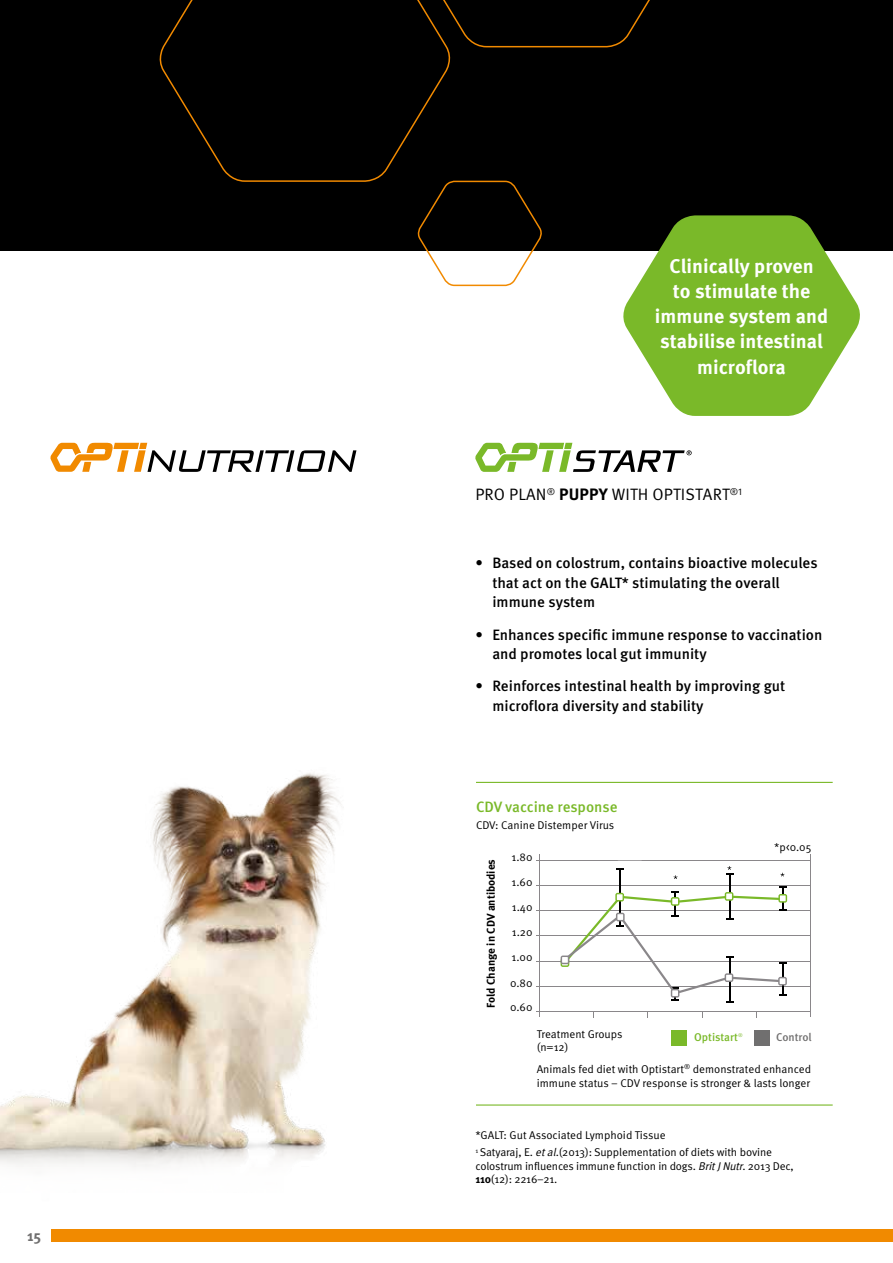
<style>
.page{position:relative;width:893px;height:1263px;background:#fff}
.page>*{position:absolute;margin:0;border:0;box-sizing:border-box;transform-origin:0 0}
.t1{font:700 19.8px/25.2px "Meta Pro";color:#fff;text-align:center}
.t2{font:16.5px "Meta Pro Norm";letter-spacing:.01em;color:#000}
.t3{font:500 15px/19.5px "Meta Pro";color:#000}
.t4{font:500 15px "Meta Pro";letter-spacing:-.005em;color:#7ab929}
.t5{font:700 15px "Meta Pro";color:#706f6f}
.t6{font:11.25px/13.5px "Meta Pro Norm";letter-spacing:-.01em;color:#000}
.t7{font:700 11.25px "Meta Pro";letter-spacing:-.01em;color:#000}
.t8{font:500 11.25px "Meta Pro";color:#7ab929}
.t9{font:500 11.25px "Meta Pro";letter-spacing:-.005em;color:#706f6f}
.s1{font-family:"Meta Pro";font-weight:700}
.s2{font-style:italic}
</style>
<div class="page">
<div style="left:51px;top:1229px;width:842px;height:13px;background:#f18a00"></div>
<hr style="left:537px;top:860px;width:274px;height:1px;background:#8a878a">
<svg style="left:618px;top:860px;width:24px;height:1px"></svg>
<hr style="left:537px;top:961px;width:274px;height:1px;background:#8a878a">
<hr style="left:537px;top:986px;width:274px;height:1px;background:#8a878a">
<hr style="left:537px;top:910px;width:274px;height:1px;background:#8a878a">
<hr style="left:537px;top:885px;width:274px;height:1px;background:#8a878a">
<hr style="left:537px;top:935px;width:274px;height:1px;background:#8a878a">
<hr style="left:537px;top:1011px;width:274px;height:1px;background:#8a878a">
<hr style="left:729px;top:874px;width:1px;height:45px;background:#000">
<hr style="left:619px;top:869px;width:1px;height:57px;background:#000">
<svg style="left:616px;top:868px;width:8px;height:2px"></svg>
<hr style="left:539px;top:854px;width:1px;height:163px;background:#8a878a">
<hr style="left:810px;top:854px;width:1px;height:163px;background:#8a878a">
<svg style="left:726px;top:866px;width:8px;height:8px"></svg>
<svg style="left:561px;top:886px;width:226px;height:117px"></svg>
<div style="left:671px;top:1030px;width:16px;height:16px;background:#7ab929"></div>
<div style="left:754px;top:1030px;width:16px;height:16px;background:#706f6f"></div>
<hr style="left:476px;top:782px;width:357px;height:1px;background:#7ab929">
<hr style="left:476px;top:1104px;width:357px;height:1px;background:#7ab929">
<div style="left:0;top:0;width:893px;height:251px;background:#000"></div>
<svg style="left:453px;top:0;width:197px;height:48px"></svg>
<svg style="left:159px;top:0;width:294px;height:182px"></svg>
<svg style="left:417px;top:180px;width:125px;height:107px"></svg>
<svg style="left:623px;top:215px;width:237px;height:201px;fill:#7ab929"></svg>
<svg style="left:475px;top:442px;width:217px;height:30px"></svg>
<svg style="left:50px;top:442px;width:306px;height:30px"></svg>
<img style="left:0;top:773px;width:341px;height:394px">
<h3 class="t5" style="left:27px;top:1224px;width:16px">15</h3>
<h1 class="t1" style="left:655px;top:252px;width:175px">Clinically proven<br>to stimulate the immune system and stabilise intestinal microflora</h1>
<h2 class="t2" style="left:475px;top:482px;width:268px">PRO PLAN<sup>®</sup> <span class="s1">PUPPY</span> WITH OPTISTART<sup>®1</sup></h2>
<h3 class="t3" style="left:492px;top:552px;width:327px;text-indent:-17px">• Based on colostrum, contains bioactive molecules that act on the GALT* stimulating the overall immune system</h3>
<h3 class="t3" style="left:492px;top:624px;width:332px;text-indent:-17px">• Enhances specific immune response to vaccination and promotes local gut immunity</h3>
<h3 class="t3" style="left:492px;top:675px;width:294px;text-indent:-17px">• Reinforces intestinal health by improving gut microflora diversity and stability</h3>
<h3 class="t4" style="left:476px;top:795px;width:143px">CDV vaccine response</h3>
<p class="t6" style="left:476px;top:818px;width:140px">CDV: Canine Distemper Virus</p>
<p class="t7" style="left:482px;top:1008px;width:150px;rotate:-90deg">Fold Change in CDV antibodies</p>
<p class="t6" style="left:511px;top:849px;width:23px">1.80</p>
<p class="t6" style="left:512px;top:874px;width:23px">1.60</p>
<p class="t6" style="left:512px;top:900px;width:22px">1.40</p>
<p class="t6" style="left:512px;top:925px;width:22px">1.20</p>
<p class="t6" style="left:511px;top:950px;width:23px">1.00</p>
<p class="t6" style="left:510px;top:976px;width:24px">0.80</p>
<p class="t6" style="left:510px;top:1000px;width:24px">0.60</p>
<p class="t6" style="left:537px;top:1026px;width:87px">Treatment Groups (n=12)</p>
<p class="t6" style="left:774px;top:840px;width:39px">*p&lt;0.05</p>
<p class="t8" style="left:694px;top:1029px;width:50px">Optistart<sup>®</sup></p>
<p class="t9" style="left:776px;top:1029px;width:37px">Control</p>
<p class="t6" style="left:537px;top:1062px;width:276px">Animals fed diet with Optistart<sup>®</sup> demonstrated enhanced immune status – CDV response is stronger &amp; lasts longer</p>
<p class="t6" style="left:475px;top:1125px;width:298px;line-height:17.7px">*GALT: Gut Associated Lymphoid Tissue<br><sup>1</sup> Satyaraj, E. <span class="s2">etal</span>.(2013): Supplementation of diets with bovine</p>
<p class="t6" style="left:475px;top:1158px;width:320px">colostrum influences immune function in dogs. <span class="s2">BritJNutr</span>. 2013 Dec,<br><span class="s1">110</span>(12): 2216–21.</p>
</div>
